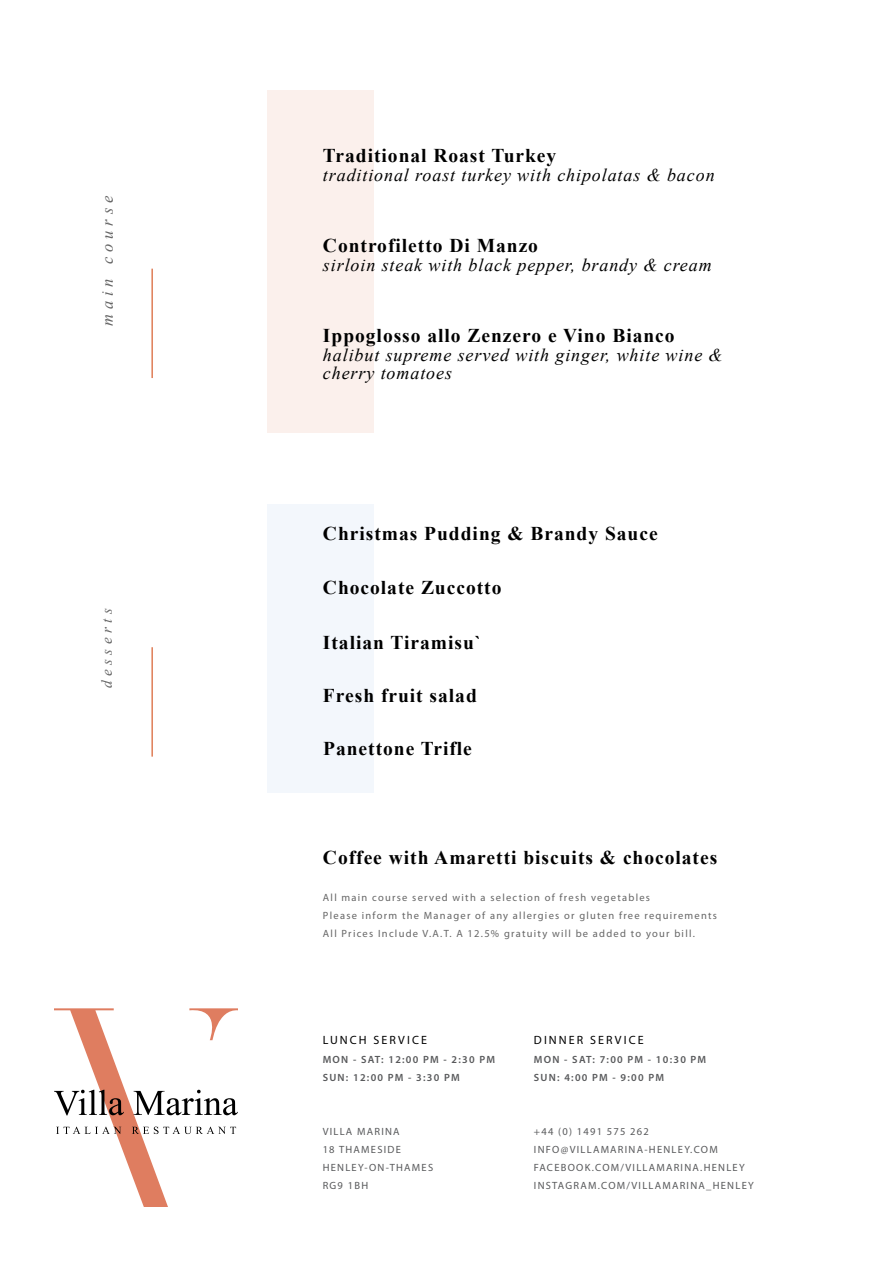
<style>
.page{position:relative;width:893px;height:1263px;background:#fff}
.page>*{position:absolute;margin:0;border:0;box-sizing:border-box;transform-origin:0 0}
.t1{font:700 19.5px "Times New Roman";letter-spacing:.05em;color:#000}
.t2{font:italic 18px/18px "Times New Roman";letter-spacing:.05em;color:#000}
.t3{font:italic 16.5px "Times New Roman";letter-spacing:.3em;color:#656565}
.t4{font:italic 15px "Times New Roman";letter-spacing:.295em;color:#656565}
.t5{font:12px "Myriad Pro";letter-spacing:.175em;color:#000}
.t6{font:10.5px/18px "Myriad Pro";letter-spacing:.12em;color:#656565}
.t7{font:10.5px/18px "Myriad Pro";letter-spacing:.12em;color:#58595b}
.t8{font:600 10.5px/18px "Myriad Pro";letter-spacing:.12em;color:#58595b}
</style>
<div class="page">
<svg style="left:54px;top:1008px;width:183px;height:198px"></svg>
<hr style="left:151px;top:269px;width:2px;height:109px;background:#df7d57">
<div style="left:268px;top:90px;width:106px;height:342px;background:#fbf0ec"></div>
<div style="left:268px;top:504px;width:106px;height:288px;background:#f3f7fc"></div>
<hr style="left:151px;top:647px;width:2px;height:110px;background:#df7d57">
<p class="t3" style="left:96px;top:326px;width:132px;rotate:-90deg">main course</p>
<p class="t4" style="left:97px;top:688px;width:81px;rotate:-90deg">desserts</p>
<p class="t1" style="left:323px;top:142px;width:235px">Traditional Roast Turkey</p>
<p class="t2" style="left:323px;top:165px;width:393px">traditional roast turkey with chipolatas &amp; bacon</p>
<p class="t1" style="left:323px;top:231px;width:217px">Controfiletto Di Manzo</p>
<p class="t2" style="left:323px;top:255px;width:390px">sirloin steak with black pepper, brandy &amp; cream</p>
<p class="t1" style="left:323px;top:322px;width:353px">Ippoglosso allo Zenzero e Vino Bianco</p>
<p class="t2" style="left:323px;top:346px;width:401px">halibut supreme served with ginger, white wine &amp; cherry tomatoes</p>
<p class="t1" style="left:323px;top:520px;width:336px">Christmas Pudding &amp; Brandy Sauce</p>
<p class="t1" style="left:323px;top:574px;width:180px">Chocolate Zuccotto</p>
<p class="t1" style="left:323px;top:629px;width:160px">Italian Tiramisu`</p>
<p class="t1" style="left:323px;top:682px;width:155px">Fresh fruit salad</p>
<p class="t1" style="left:323px;top:735px;width:150px">Panettone Trifle</p>
<p class="t1" style="left:323px;top:844px;width:396px">Coffee with Amaretti biscuits &amp; chocolates</p>
<p class="t6" style="left:323px;top:888px;width:396px">All main course served with a selection of fresh vegetables<br>Please inform the Manager of any allergies or gluten free requirements<br>All Prices Include V.A.T. A 12.5% gratuity will be added to your bill.</p>
<p class="t5" style="left:323px;top:1033px;width:106px">LUNCH SERVICE</p>
<p class="t5" style="left:534px;top:1033px;width:111px">DINNER SERVICE</p>
<p class="t8" style="left:323px;top:1050px;width:174px">MON - SAT: 12:00 PM - 2:30 PM<br>SUN: 12:00 PM - 3:30 PM</p>
<p class="t8" style="left:534px;top:1050px;width:174px">MON - SAT: 7:00 PM - 10:30 PM<br>SUN: 4:00 PM - 9:00 PM</p>
<p class="t7" style="left:323px;top:1122px;width:112px">VILLA MARINA<br>18 THAMESIDE<br>HENLEY-ON-THAMES<br>RG9 1BH</p>
<p class="t7" style="left:534px;top:1122px;width:221px">+44 (0) 1491 575 262<br>INFO@VILLAMARINA-HENLEY.COM<br>FACEBOOK.COM/VILLAMARINA.HENLEY<br>INSTAGRAM.COM/VILLAMARINA_HENLEY</p>
</div>
